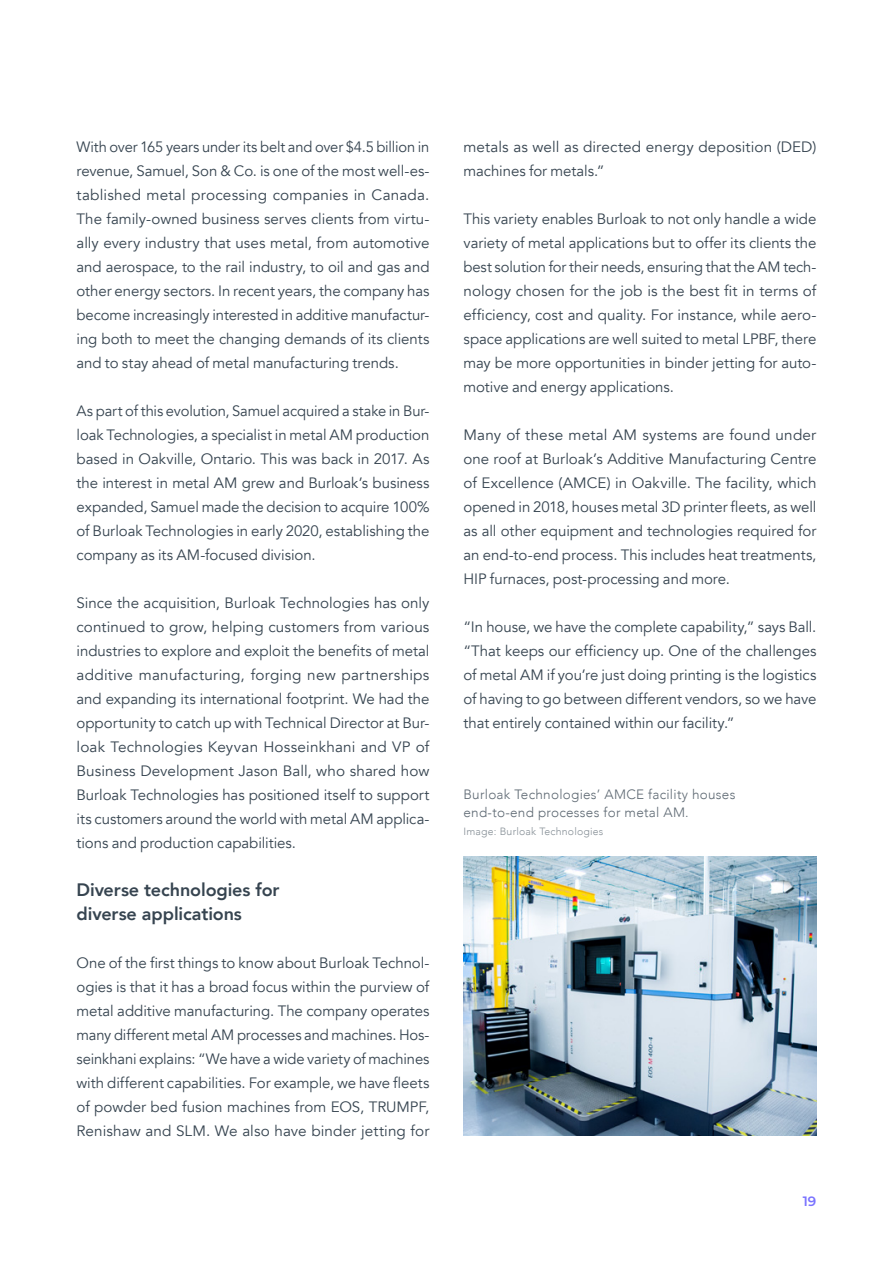
<style>
.page{position:relative;width:893px;height:1263px;background:#fff}
.page>*{position:absolute;margin:0;border:0;box-sizing:border-box;transform-origin:0 0}
.Sub-title{font:800 18px/24px "Avenir";letter-spacing:-.005em;color:#364450}
.Main_Body_Text{font:15px/24px "Avenir";letter-spacing:-.005em;color:#364450;text-align:justify}
.t1{font:300 13.5px/18px "Avenir";letter-spacing:.02em;color:#5e6973}
.t2{font:600 13.5px "Montserrat";color:#7a73ff}
.Image_Credit{font:300 10.5px "Avenir";letter-spacing:.02em;color:#868f96}
</style>
<div class="page">
<img style="left:463px;top:856px;width:353px;height:279px">
<p class="Main_Body_Text" style="left:77px;top:135px;width:354px">With over 165 years under its belt and over $4.5 billion in revenue, Samuel, Son &amp; Co. is one of the most well-es&shy;tablished metal processing companies in Canada.<br>The family-owned business serves clients from virtu&shy;ally every industry that uses metal, from automotive and aerospace, to the rail industry, to oil and gas and other energy sectors. In recent years, the company has become increasingly interested in additive manufactur&shy;ing both to meet the changing demands of its clients and to stay ahead of metal manufacturing trends.</p>
<p class="Main_Body_Text" style="left:77px;top:399px;width:354px">As part of this evolution, Samuel acquired a stake in Bur&shy;loak Technologies, a specialist in metal AM production based in Oakville, Ontario. This was back in 2017. As the interest in metal AM grew and Burloak’s business expanded, Samuel made the decision to acquire 100% of Burloak Technologies in early 2020, establishing the company as its AM-focused division.</p>
<p class="Main_Body_Text" style="left:77px;top:591px;width:354px">Since the acquisition, Burloak Technologies has only continued to grow, helping customers from various industries to explore and exploit the benefits of metal additive manufacturing, forging new partnerships and expanding its international footprint. We had the opportunity to catch up with Technical Director at Bur&shy;loak Technologies Keyvan Hosseinkhani and VP of Business Development Jason Ball, who shared how Burloak Technologies has positioned itself to support its customers around the world with metal AM applica&shy;tions and production capabilities.</p>
<p class="Sub-title" style="left:77px;top:877px;width:204px">Diverse technologies for diverse applications</p>
<p class="Main_Body_Text" style="left:77px;top:951px;width:354px">One of the first things to know about Burloak Technol&shy;ogies is that it has a broad focus within the purview of metal additive manufacturing. The company operates many different metal AM processes and machines. Hos&shy;seinkhani explains: “We have a wide variety of machines with different capabilities. For example, we have fleets of powder bed fusion machines from EOS, TRUMPF, Renishaw and SLM. We also have binder jetting for</p>
<p class="Main_Body_Text" style="left:463px;top:135px;width:354px">metals as well as directed energy deposition (DED) machines for metals.”</p>
<p class="Main_Body_Text" style="left:463px;top:207px;width:354px">This variety enables Burloak to not only handle a wide variety of metal applications but to offer its clients the best solution for their needs, ensuring that the AM tech&shy;nology chosen for the job is the best fit in terms of efficiency, cost and quality. For instance, while aero&shy;space applications are well suited to metal LPBF, there may be more opportunities in binder jetting for auto&shy;motive and energy applications.</p>
<p class="Main_Body_Text" style="left:463px;top:423px;width:354px">Many of these metal AM systems are found under one roof at Burloak’s Additive Manufacturing Centre of Excellence (AMCE) in Oakville. The facility, which opened in 2018, houses metal 3D printer fleets, as well as all other equipment and technologies required for an end-to-end process. This includes heat treatments, HIP furnaces, post-processing and more.</p>
<p class="Main_Body_Text" style="left:463px;top:615px;width:354px">“In house, we have the complete capability,” says Ball. “That keeps our efficiency up. One of the challenges of metal AM if you’re just doing printing is the logistics of having to go between different vendors, so we have that entirely contained within our facility.”</p>
<p class="t1" style="left:463px;top:785px;width:273px">Burloak Technologies’ AMCE facility houses end-to-end processes for metal AM.</p>
<p class="Image_Credit" style="left:463px;top:825px;width:141px">Image: Burloak Technologies</p>
<p class="t2" style="left:803px;top:1191px;width:15px">19</p>
</div>
